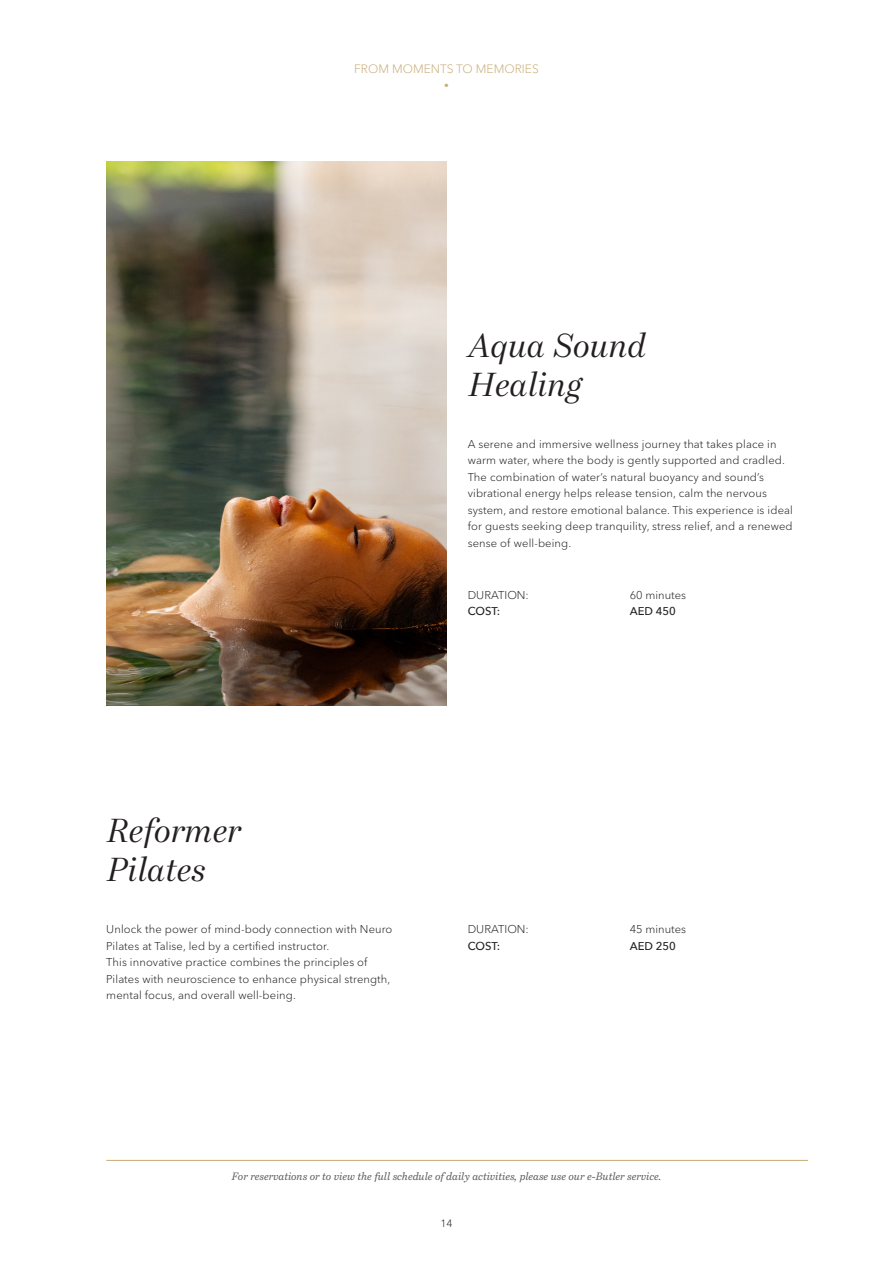
<style>
.page{position:relative;width:893px;height:1263px;background:#fff}
.page>*{position:absolute;margin:0;border:0;box-sizing:border-box;transform-origin:0 0}
.t1{font:italic 33px "Bressay Display";color:#231f20}
.t2{font:15px "Bressay Display";color:#c8ab76}
.t3{font:300 12px "Avenir Next World";color:#c8ab76}
.Descriptions{font:300 11.25px/16.5px "Avenir Next World";letter-spacing:.01em;color:#231f20}
.t4{font:500 11.25px "Avenir Next World";color:#231f20}
.t5{font:italic 10.5px "Bressay";color:#57585a}
.t6{font:300 10.5px "Avenir Next World";color:#231f20}
</style>
<div class="page">
<hr style="left:106px;top:1160px;width:702px;height:1px;background:#c8ab76">
<img style="left:106px;top:162px;width:340px;height:543px">
<p class="t3" style="left:354px;top:59px;width:186px">FROM MOMENTS TO MEMORIES</p>
<h2 class="t2" style="left:444px;top:77px;width:7px">•</h2>
<p class="t1" style="left:468px;top:325px;width:180px">Aqua Sound</p>
<p class="t1" style="left:468px;top:364px;width:116px">Healing</p>
<p class="Descriptions" style="left:468px;top:436px;width:327px">A serene and immersive wellness journey that takes place in warm water, where the body is gently supported and cradled.<br>The combination of water’s natural buoyancy and sound’s vibrational energy helps release tension, calm the nervous system, and restore emotional balance. This experience is ideal for guests seeking deep tranquility, stress relief, and a renewed sense of well-being.</p>
<p class="Descriptions" style="left:468px;top:586px;width:63px">DURATION:</p>
<p class="Descriptions" style="left:630px;top:586px;width:58px">60 minutes</p>
<p class="t4" style="left:468px;top:605px;width:34px">COST:</p>
<p class="t4" style="left:630px;top:605px;width:48px">AED 450</p>
<p class="t1" style="left:106px;top:810px;width:136px">Reformer</p>
<p class="t1" style="left:106px;top:849px;width:101px">Pilates</p>
<p class="Descriptions" style="left:106px;top:921px;width:288px">Unlock the power of mind-body connection with Neuro<br>Pilates at Talise, led by a certified instructor.</p>
<p class="Descriptions" style="left:106px;top:954px;width:286px">This innovative practice combines the principles of<br>Pilates with neuroscience to enhance physical strength, mental focus, and overall well-being.</p>
<p class="Descriptions" style="left:468px;top:921px;width:63px">DURATION:</p>
<p class="Descriptions" style="left:630px;top:921px;width:58px">45 minutes</p>
<p class="t4" style="left:468px;top:939px;width:34px">COST:</p>
<p class="t4" style="left:630px;top:939px;width:48px">AED 250</p>
<p class="t5" style="left:232px;top:1170px;width:431px">For reservations or to view the full schedule of daily activities, please use our e-Butler service.</p>
<p class="t6" style="left:440px;top:1215px;width:14px">14</p>
</div>
